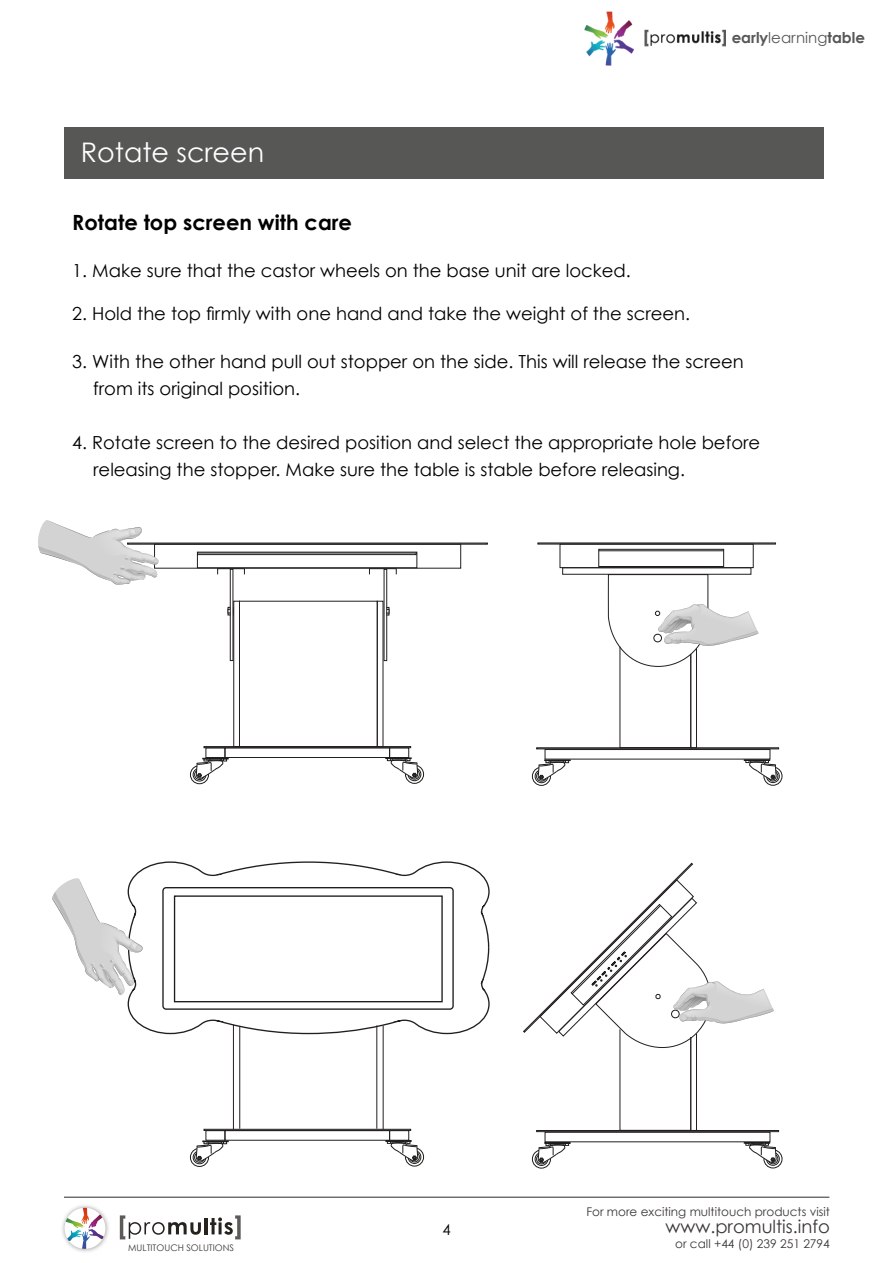
<style>
.page{position:relative;width:893px;height:1263px;background:#fff}
.page>*{position:absolute;margin:0;border:0;box-sizing:border-box;transform-origin:0 0}
.t1{font:27px "Century Gothic";color:#fff}
.t2{font:700 21px "Century Gothic";color:#000}
.t3{font:18px/27px "Century Gothic";color:#000}
.t4{font:18px "Century Gothic";color:#3b3836}
.t5{font:700 15px "Century Gothic";color:#575756}
.t6{font:15px "Century Gothic";color:#000}
.t7{font:12px "Century Gothic";color:#3b3836}
.t8{font:9.15px "Century Gothic";color:#3b3836}
.s1{font-weight:400}
</style>
<div class="page">
<hr style="left:64px;top:1196px;width:765px;height:2px;background:#6e6a69">
<img style="left:62px;top:1205px;width:47px;height:47px">
<div style="left:65px;top:1208px;width:40px;height:41px;background:#fff;border-radius:50%"></div>
<img style="left:88px;top:1214px;width:14px;height:14px">
<img style="left:67px;top:1229px;width:15px;height:13px">
<img style="left:82px;top:1231px;width:8px;height:18px">
<img style="left:88px;top:1229px;width:16px;height:11px">
<img style="left:66px;top:1218px;width:18px;height:10px">
<img style="left:82px;top:1208px;width:7px;height:16px">
<svg style="left:120px;top:1215px;width:81px;height:24px"></svg>
<hr style="left:205px;top:1218px;width:3px;height:16px;background:#26231e">
<svg style="left:210px;top:1215px;width:31px;height:24px"></svg>
<img style="left:584px;top:12px;width:141px;height:54px">
<svg style="left:190px;top:758px;width:39px;height:26px"></svg>
<div style="left:385px;top:757px;width:27px;height:2px;border:1px solid #1d1d1b"></div>
<svg style="left:387px;top:758px;width:37px;height:26px"></svg>
<div style="left:217px;top:568px;width:28px;height:7px;border:1px solid #231f20"></div>
<div style="left:369px;top:568px;width:28px;height:7px;border:1px solid #231f20"></div>
<div style="left:154px;top:544px;width:307px;height:24px;border:1px solid #231f20"></div>
<div style="left:127px;top:543px;width:361px;height:1px;border:1px solid #231f20"></div>
<div style="left:197px;top:553px;width:220px;height:2px;border:1px solid #1d1d1b"></div>
<div style="left:197px;top:552px;width:220px;height:16px;border:1px solid #1d1d1b"></div>
<div style="left:560px;top:544px;width:194px;height:24px;border:1px solid #231f20"></div>
<div style="left:537px;top:543px;width:239px;height:1px;border:1px solid #231f20"></div>
<div style="left:562px;top:567px;width:189px;height:8px;border:1px solid #231f20"></div>
<div style="left:206px;top:748px;width:19px;height:10px;border:1px solid #231f20"></div>
<div style="left:225px;top:748px;width:165px;height:10px;border:1px solid #231f20"></div>
<div style="left:389px;top:748px;width:20px;height:10px;border:1px solid #231f20"></div>
<div style="left:204px;top:746px;width:207px;height:2px;border:1px solid #231f20"></div>
<div style="left:545px;top:749px;width:225px;height:10px;border:1px solid #231f20"></div>
<svg style="left:532px;top:760px;width:38px;height:26px"></svg>
<div style="left:744px;top:759px;width:26px;height:2px;border:1px solid #1d1d1b"></div>
<svg style="left:745px;top:760px;width:38px;height:26px"></svg>
<div style="left:384px;top:569px;width:3px;height:92px;border:1px solid #231f20"></div>
<svg style="left:386px;top:607px;width:3px;height:8px"></svg>
<div style="left:239px;top:601px;width:139px;height:146px;border:1px solid #231f20"></div>
<div style="left:233px;top:601px;width:7px;height:146px;border:1px solid #231f20"></div>
<div style="left:377px;top:601px;width:6px;height:146px;border:1px solid #231f20"></div>
<div style="left:230px;top:569px;width:3px;height:92px;border:1px solid #231f20"></div>
<svg style="left:228px;top:607px;width:5px;height:8px"></svg>
<div style="left:536px;top:747px;width:243px;height:2px;border:1px solid #231f20"></div>
<div style="left:598px;top:549px;width:126px;height:18px;border:1px solid #1d1d1b"></div>
<svg style="left:190px;top:1141px;width:39px;height:26px"></svg>
<svg style="left:385px;top:1140px;width:39px;height:27px"></svg>
<div style="left:389px;top:1130px;width:20px;height:10px;border:1px solid #231f20"></div>
<div style="left:204px;top:1129px;width:207px;height:2px;border:1px solid #231f20"></div>
<div style="left:545px;top:1132px;width:225px;height:10px;border:1px solid #231f20"></div>
<svg style="left:532px;top:1142px;width:38px;height:27px"></svg>
<svg style="left:744px;top:1142px;width:39px;height:27px"></svg>
<div style="left:536px;top:1130px;width:243px;height:2px;border:1px solid #231f20"></div>
<svg style="left:127px;top:861px;width:363px;height:174px"></svg>
<svg style="left:381px;top:946px;width:109px;height:89px"></svg>
<div style="left:162px;top:887px;width:292px;height:123px;border:1px solid #1d1d1b;border-radius:3px"></div>
<div style="left:174px;top:895px;width:269px;height:107px;border:1px solid #1d1d1b"></div>
<hr style="left:233px;top:1025px;width:1px;height:104px;background:#231f20">
<hr style="left:239px;top:1026px;width:1px;height:103px;background:#231f20">
<hr style="left:376px;top:1025px;width:1px;height:104px;background:#231f20">
<hr style="left:383px;top:1025px;width:1px;height:104px;background:#231f20">
<svg style="left:608px;top:574px;width:151px;height:174px"></svg>
<svg style="left:52px;top:876px;width:93px;height:120px"></svg>
<svg style="left:38px;top:520px;width:124px;height:65px"></svg>
<svg style="left:523px;top:862px;width:251px;height:269px"></svg>
<div style="left:64px;top:128px;width:759px;height:51px;background:#575756"></div>
<h1 class="t1" style="left:81px;top:135px;width:185px">Rotate screen</h1>
<p class="t5" style="left:732px;top:28px;width:135px">early<span class="s1">learning</span>table</p>
<p class="t2" style="left:72px;top:209px;width:281px">Rotate top screen with care</p>
<p class="t3" style="left:72px;top:256px;width:560px">1. Make sure that the castor wheels on the base unit are locked.</p>
<p class="t3" style="left:72px;top:300px;width:619px">2. Hold the top firmly with one hand and take the weight of the screen.</p>
<p class="t3" style="left:93px;top:348px;width:652px;text-indent:-21px">3. With the other hand pull out stopper on the side. This will release the screen from its original position.</p>
<p class="t3" style="left:93px;top:429px;width:668px;text-indent:-21px">4. Rotate screen to the desired position and select the appropriate hole before releasing the stopper. Make sure the table is stable before releasing.</p>
<p class="t6" style="left:442px;top:1220px;width:10px">4</p>
<p class="t7" style="left:586px;top:1203px;width:245px">For more exciting multitouch products visit</p>
<p class="t4" style="left:665px;top:1214px;width:166px">www.promultis.info</p>
<p class="t8" style="left:128px;top:1241px;width:107px">MULTITOUCH SOLUTIONS</p>
<p class="t7" style="left:675px;top:1235px;width:156px">or call +44 (0) 239 251 2794</p>
</div>
